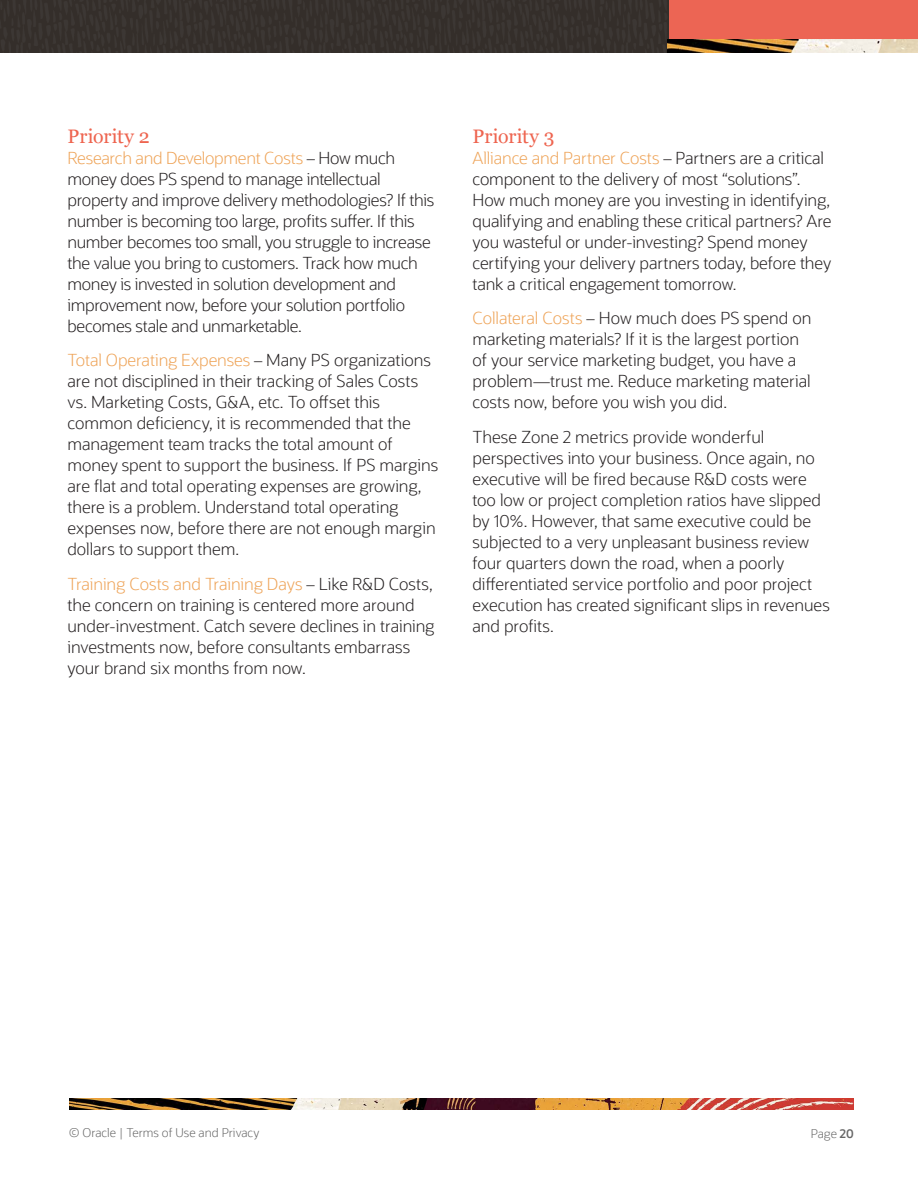
<style>
.page{position:relative;width:918px;height:1188px;background:#fff}
.page>*{position:absolute;margin:0;border:0;box-sizing:border-box;transform-origin:0 0}
.H2_Main_Body_Header{font:19.5px "Georgia";letter-spacing:.005em;color:#ee644f}
.Main_Body_2016{font:300 16.5px/21px "Oracle Sans";letter-spacing:-.005em;color:#231f20}
.t1{font:300 12px "Oracle Sans";color:#666}
.s1{color:#eea357}
.s2{font-weight:600}
</style>
<div class="page">
<div style="left:669px;top:0;width:249px;height:50px;background:#ec6554"></div>
<img style="left:0;top:0;width:669px;height:52px">
<img style="left:668px;top:39px;width:250px;height:13px">
<img style="left:70px;top:1099px;width:784px;height:10px">
<p class="H2_Main_Body_Header" style="left:68px;top:122px;width:84px">Priority 2</p>
<p class="Main_Body_2016" style="left:68px;top:148px;width:368px"><span class="s1">Research and Development Costs</span> – How much money does PS spend to manage intellectual property and improve delivery methodologies? If this number is becoming too large, profits suffer. If this number becomes too small, you struggle to increase the value you bring to customers. Track how much money is invested in solution development and improvement now, before your solution portfolio becomes stale and unmarketable.</p>
<p class="Main_Body_2016" style="left:68px;top:350px;width:372px"><span class="s1">Total Operating Expenses</span> – Many PS organizations are not disciplined in their tracking of Sales Costs vs. Marketing Costs, G&amp;A, etc. To offset this common deficiency, it is recommended that the management team tracks the total amount of money spent to support the business. If PS margins are flat and total operating expenses are growing, there is a problem. Understand total operating expenses now, before there are not enough margin dollars to support them.</p>
<p class="Main_Body_2016" style="left:68px;top:574px;width:368px"><span class="s1">Training Costs and Training Days</span> – Like R&amp;D Costs, the concern on training is centered more around under-investment. Catch severe declines in training investments now, before consultants embarrass your brand six months from now.</p>
<p class="H2_Main_Body_Header" style="left:472px;top:122px;width:83px">Priority 3</p>
<p class="Main_Body_2016" style="left:472px;top:148px;width:361px"><span class="s1">Alliance and Partner Costs</span> – Partners are a critical component to the delivery of most “solutions”.<br>How much money are you investing in identifying, qualifying and enabling these critical partners? Are you wasteful or under-investing? Spend money certifying your delivery partners today, before they tank a critical engagement tomorrow.</p>
<p class="Main_Body_2016" style="left:472px;top:308px;width:340px"><span class="s1">Collateral Costs</span> – How much does PS spend on marketing materials? If it is the largest portion of your service marketing budget, you have a problem—trust me. Reduce marketing material costs now, before you wish you did.</p>
<p class="Main_Body_2016" style="left:472px;top:427px;width:359px">These Zone 2 metrics provide wonderful perspectives into your business. Once again, no executive will be fired because R&amp;D costs were too low or project completion ratios have slipped by 10%. However, that same executive could be subjected to a very unpleasant business review four quarters down the road, when a poorly differentiated service portfolio and poor project execution has created significant slips in revenues and profits.</p>
<p class="t1" style="left:69px;top:1126px;width:192px">© Oracle | Terms of Use and Privacy</p>
<p class="t1" style="left:811px;top:1127px;width:45px">Page <span class="s2">20</span></p>
</div>
